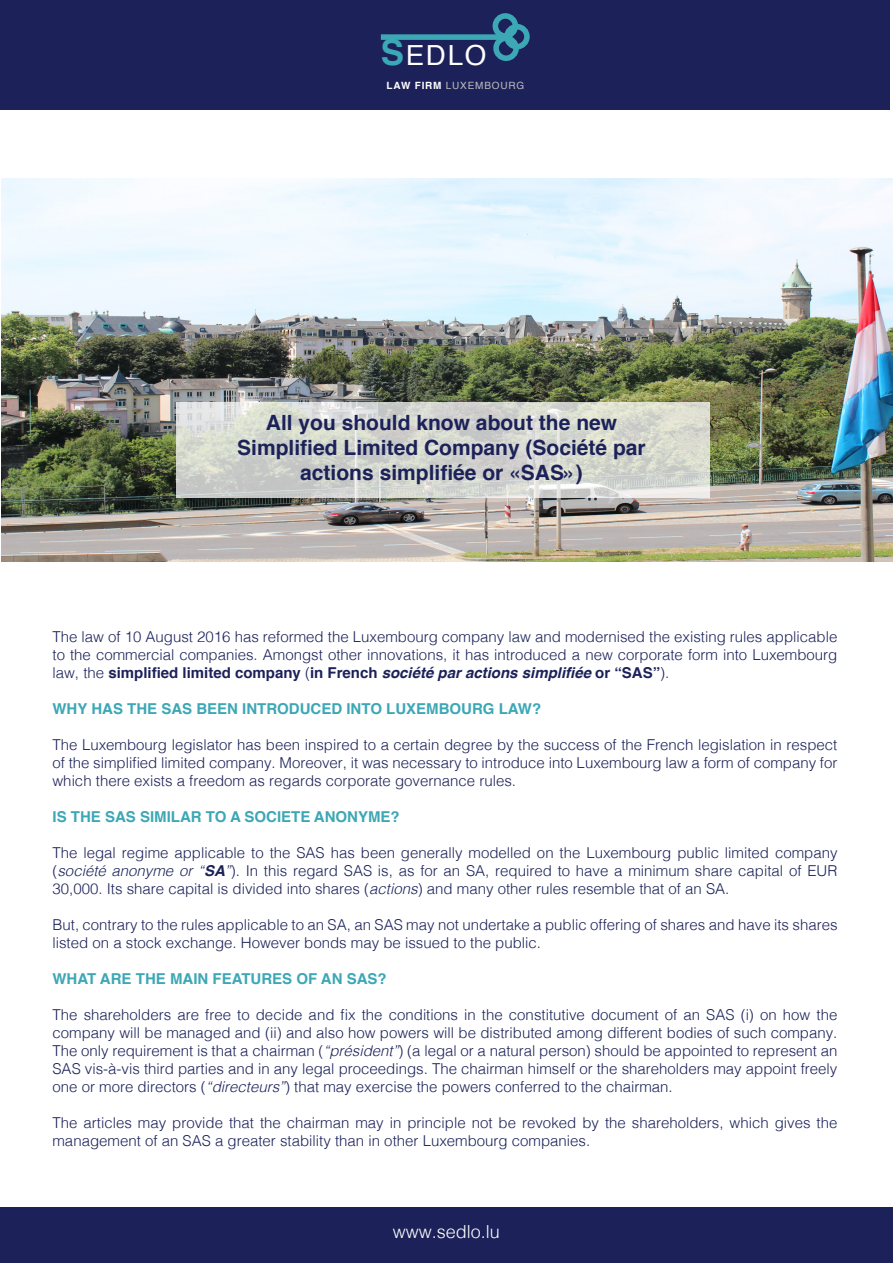
<style>
.page{position:relative;width:893px;height:1263px;background:#fff}
.page>*{position:absolute;margin:0;border:0;box-sizing:border-box;transform-origin:0 0}
.t1{font:27.75px "Helvetica";color:#fff}
.t2{font:700 21px/25.2px "Helvetica";color:#1c2259;text-align:center}
.t3{font:300 18px "Helvetica";color:#fff}
.t4{font:700 18px "Helvetica";letter-spacing:.08em;color:#fff}
.t5{font:300 15px/18px "Helvetica";color:#1c2259;text-align:justify}
.t6{font:700 15px "Helvetica";color:#3ca7b5}
.t7{font:10.05px "Helvetica";letter-spacing:.08em;color:#bcbcbc}
.s1{font-weight:700;font-size:36px;color:#3ca7b5}
.s2{font-weight:700;color:#fff}
.s3{font-weight:700}
.s4{font-weight:700;font-style:italic}
.s5{font-style:italic}
</style>
<div class="page">
<img style="left:2px;top:179px;width:891px;height:383px">
<svg style="left:176px;top:402px;width:534px;height:96px;background:#d4d6d0"></svg>
<div style="left:0;top:0;width:890px;height:109px;background:#1c2259"></div>
<div style="left:381px;top:34px;width:121px;height:6px;background:#3ca7b5"></div>
<div style="left:493px;top:13px;width:25px;height:26px;border:6px solid #3ca7b5;border-radius:50%"></div>
<div style="left:493px;top:35px;width:26px;height:26px;border:6px solid #3ca7b5;border-radius:50%"></div>
<div style="left:504px;top:24px;width:26px;height:25px;border:6px solid #3ca7b5;border-radius:50%"></div>
<div style="left:0;top:1208px;width:893px;height:55px;background:#1c2259"></div>
<h1 class="t1" style="left:381px;top:33px;width:107px"><span class="s1">S</span>EDLO</h1>
<p class="t7" style="left:387px;top:78px;width:139px"><span class="s2">LAW FIRM</span> LUXEMBOURG</p>
<h2 class="t2" style="left:237px;top:410px;width:410px">All you should know about the new<br>Simplified Limited Company (Société par actions simplifiée or «SAS»)</h2>
<p class="t5" style="left:52px;top:627px;width:786px">The law of 10 August 2016 has reformed the Luxembourg company law and modernised the existing rules applicable to the commercial companies. Amongst other innovations, it has introduced a new corporate form into Luxembourg law, the <span class="s3">simplified limited company</span> (<span class="s3">in French</span> <span class="s4">société par actions simplifiée</span> <span class="s3">or “SAS”</span>).</p>
<p class="t6" style="left:52px;top:697px;width:490px">WHY HAS THE SAS BEEN INTRODUCED INTO LUXEMBOURG LAW?</p>
<p class="t5" style="left:52px;top:735px;width:786px">The Luxembourg legislator has been inspired to a certain degree by the success of the French legislation in respect of the simplified limited company. Moreover, it was necessary to introduce into Luxembourg law a form of company for which there exists a freedom as regards corporate governance rules.</p>
<p class="t6" style="left:52px;top:805px;width:349px">IS THE SAS SIMILAR TO A SOCIETE ANONYME?</p>
<p class="t5" style="left:52px;top:843px;width:786px">The legal regime applicable to the SAS has been generally modelled on the Luxembourg public limited company (<span class="s5">société anonyme or “</span><span class="s4">SA</span><span class="s5">”</span>). In this regard SAS is, as for an SA, required to have a minimum share capital of EUR 30,000. Its share capital is divided into shares (<span class="s5">actions</span>) and many other rules resemble that of an SA.</p>
<p class="t5" style="left:52px;top:915px;width:787px">But, contrary to the rules applicable to an SA, an SAS may not undertake a public offering of shares and have its shares listed on a stock exchange. However bonds may be issued to the public.</p>
<p class="t6" style="left:52px;top:967px;width:336px">WHAT ARE THE MAIN FEATURES OF AN SAS?</p>
<p class="t5" style="left:52px;top:1005px;width:786px">The shareholders are free to decide and fix the conditions in the constitutive document of an SAS (i) on how the company will be managed and (ii) and also how powers will be distributed among different bodies of such company.<br>The only requirement is that a chairman (<span class="s5">“président”</span>) (a legal or a natural person) should be appointed to represent an SAS vis-à-vis third parties and in any legal proceedings. The chairman himself or the shareholders may appoint freely one or more directors (<span class="s5">“directeurs”</span>) that may exercise the powers conferred to the chairman.</p>
<p class="t5" style="left:52px;top:1113px;width:786px">The articles may provide that the chairman may in principle not be revoked by the shareholders, which gives the management of an SAS a greater stability than in other Luxembourg companies.</p>
<p class="t3" style="left:393px;top:1216px;width:109px">www.sedlo.lu</p>
<p class="t4" style="left:355px;top:1219px;width:132px">www.sedlo. u</p>
</div>
